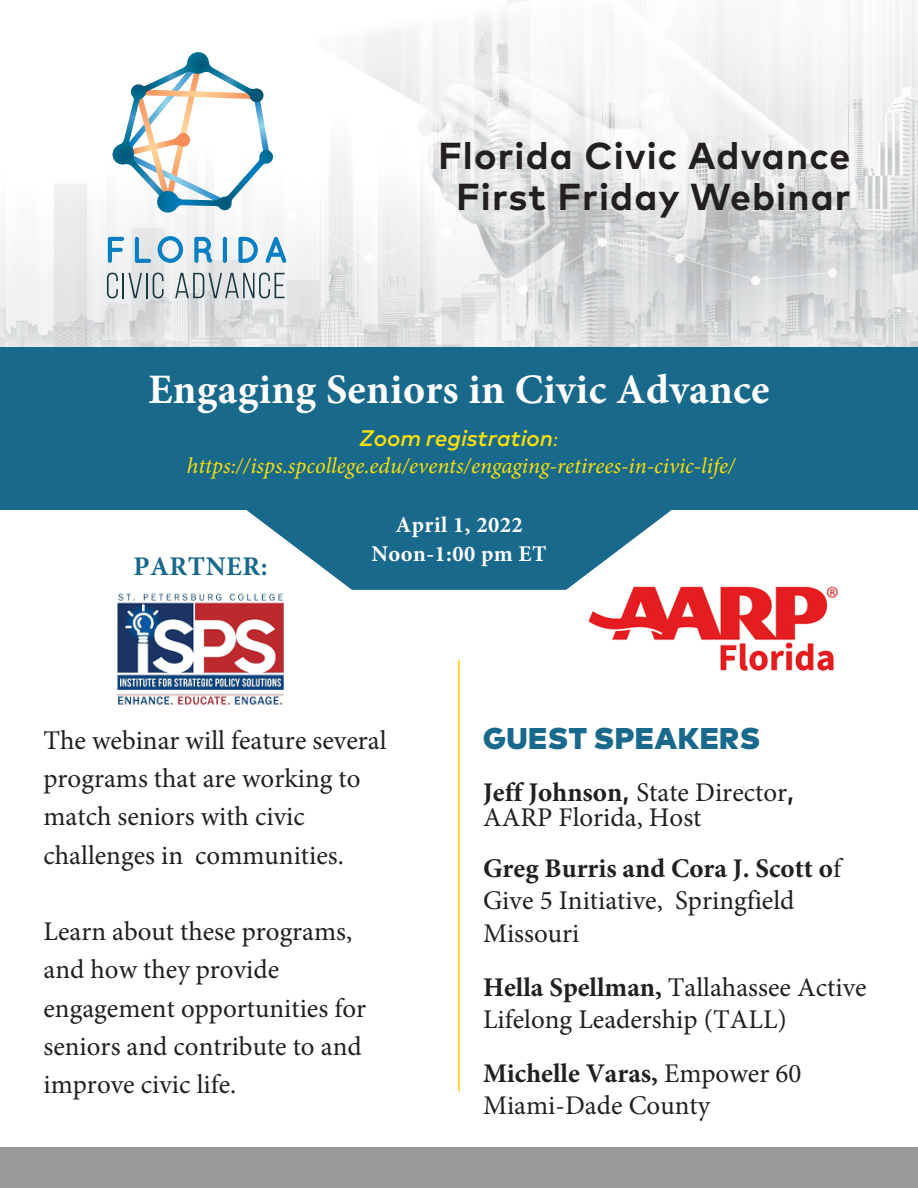
<style>
.page{position:relative;width:918px;height:1188px;background:#fff}
.page>*{position:absolute;margin:0;border:0;box-sizing:border-box;transform-origin:0 0}
.t1{font:700 42px "Minion Pro";letter-spacing:.01em;color:#fff}
.t2{font:700 37.5px/40.5px "Mark Pro";letter-spacing:.03em;color:#231f20;text-align:center}
.t3{font:900 30px "Mark Pro";letter-spacing:.015em;color:#18698b}
.t4{font:27px/38.2px "Minion Pro";color:#231f20}
.t5{font:700 27px "Minion Pro";letter-spacing:.02em;color:#18698b}
.t6{font:italic 22.5px "Minion Pro";color:#fae009}
.t7{font:700 22.5px/29.1px "Minion Pro";letter-spacing:.02em;color:#fff;text-align:center}
.t8{font:italic 500 22.5px "Mark Pro";color:#fae009}
.s1{font-family:"Minion Pro";font-weight:400}
.s2{font-weight:700}
.s3{font-family:"Mark Pro";font-weight:500}
</style>
<div class="page">
<div style="left:0;top:1148px;width:918px;height:40px;background:#9a9898"></div>
<svg style="left:246px;top:510px;width:426px;height:80px;fill:#18698b"></svg>
<img style="left:0;top:0;width:918px;height:348px">
<svg style="left:108px;top:237px;width:16px;height:26px"></svg>
<svg style="left:135px;top:237px;width:16px;height:26px"></svg>
<svg style="left:158px;top:236px;width:25px;height:27px"></svg>
<svg style="left:194px;top:237px;width:18px;height:26px"></svg>
<hr style="left:223px;top:237px;width:4px;height:26px;background:#097fc3;border-radius:2px">
<svg style="left:238px;top:237px;width:20px;height:26px"></svg>
<svg style="left:265px;top:237px;width:22px;height:26px"></svg>
<svg style="left:107px;top:273px;width:11px;height:25px"></svg>
<hr style="left:122px;top:273px;width:2px;height:25px;background:#1a3740">
<svg style="left:128px;top:273px;width:14px;height:25px"></svg>
<hr style="left:146px;top:273px;width:2px;height:25px;background:#1a3740">
<svg style="left:153px;top:273px;width:11px;height:25px"></svg>
<svg style="left:175px;top:273px;width:110px;height:25px;background:#b7bfc1"></svg>
<svg style="left:112px;top:52px;width:161px;height:162px"></svg>
<div style="left:0;top:348px;width:918px;height:162px;background:#18698b"></div>
<hr style="left:458px;top:660px;width:2px;height:431px;background:#fdcc09">
<img style="left:117px;top:583px;width:186px;height:122px">
<img style="left:588px;top:586px;width:250px;height:85px">
<h2 class="t2" style="left:438px;top:132px;width:414px">Florida Civic Advance<br>First Friday Webinar</h2>
<h1 class="t1" style="left:148px;top:360px;width:623px">Engaging Seniors in Civic Advance</h1>
<p class="t8" style="left:359px;top:421px;width:201px">Zoom registration<span class="s1">:</span></p>
<p class="t6" style="left:187px;top:450px;width:550px">https://isps.spcollege.edu/events/engaging-retirees-in-civic-life/</p>
<p class="t7" style="left:372px;top:510px;width:177px">April 1, 2022<br>Noon-1:00 pm ET</p>
<p class="t5" style="left:133px;top:547px;width:136px">PARTNER:</p>
<p class="t4" style="left:43px;top:721px;width:345px">The webinar will feature several programs that are working to match seniors with civic challenges in communities.</p>
<p class="t4" style="left:43px;top:912px;width:324px">Learn about these programs, and how they provide engagement opportunities for seniors and contribute to and improve civic life.</p>
<p class="t3" style="left:483px;top:715px;width:279px">GUEST SPEAKERS</p>
<p class="t4" style="left:483px;top:780px;width:313px;line-height:25px"><span class="s2">Jeff Johnson</span><span class="s3">,</span> State Director<span class="s3">,<br></span>AARP Florida, Host</p>
<p class="t4" style="left:483px;top:853px;width:360px;line-height:32.1px"><span class="s2">Greg Burris and Cora J. Scott o</span>f<br>Give 5 Initiative, Springfield<br>Missouri</p>
<p class="t4" style="left:483px;top:971px;width:385px;line-height:32px"><span class="s2">Hella Spellman,</span> Tallahassee Active<br>Lifelong Leadership (TALL)</p>
<p class="t4" style="left:483px;top:1057px;width:320px;line-height:32px"><span class="s2">Michelle Varas,</span> Empower 60<br>Miami-Dade County</p>
</div>
